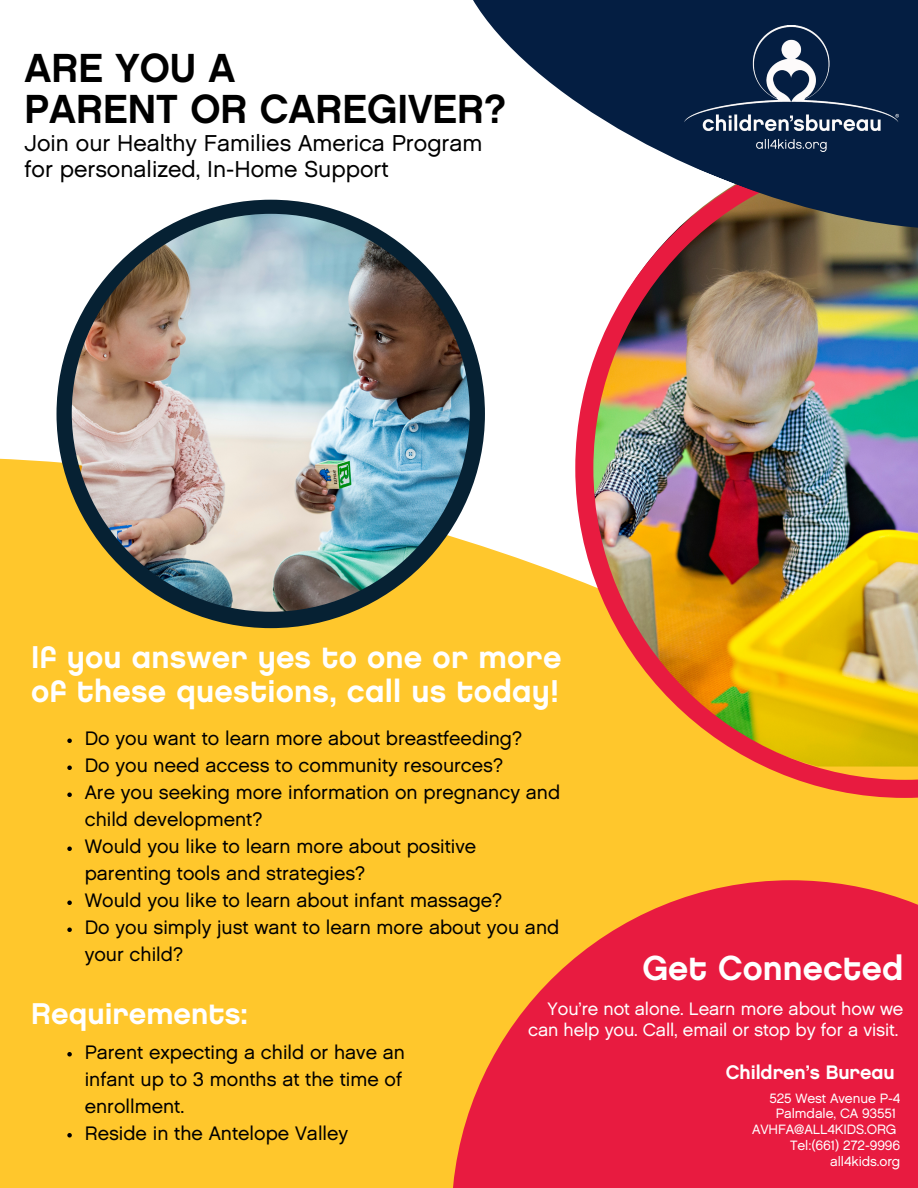
<style>
.page{position:relative;width:918px;height:1188px;background:#fff}
.page>*{position:absolute;margin:0;border:0;box-sizing:border-box;transform-origin:0 0}
.t1{font:40.5px "Chalet New York Nineteen Eighty";color:#000}
.t2{font:34.5px "Chalet New York Nineteen Eighty";letter-spacing:.005em;color:#fff}
.t3{font:31.5px/33.8px "Chalet New York Nineteen Eighty";letter-spacing:.005em;color:#fff}
.t4{font:30px "Chalet New York Nineteen Eighty";color:#fff}
.t5{font:22.95px "Chalet London Nineteen Sixty";color:#000}
.t6{font:19.5px/27px "Chalet London Nineteen Sixty";color:#000}
.t7{font:19.5px "Chalet New York Nineteen Eighty";letter-spacing:-.005em;color:#fff}
.t8{font:18px/21.3px "Chalet London Nineteen Sixty";letter-spacing:-.005em;color:#fff;text-align:right}
.t9{font:13.5px "Chalet London Nineteen Sixty";letter-spacing:-.005em;color:#fff}
</style>
<div class="page">
<div style="left:0;top:458px;width:918px;height:730px;background:#ffc72c"></div>
<img style="left:575px;top:249px;width:343px;height:549px">
<svg style="left:452px;top:880px;width:466px;height:308px;background:#ec393c"></svg>
<svg style="left:57px;top:200px;width:428px;height:428px"></svg>
<svg style="left:430px;top:0;width:488px;height:249px"></svg>
<img style="left:685px;top:26px;width:213px;height:126px">
<svg style="left:67px;top:739px;width:5px;height:4px"></svg>
<svg style="left:67px;top:766px;width:5px;height:4px"></svg>
<svg style="left:67px;top:793px;width:5px;height:4px"></svg>
<svg style="left:67px;top:847px;width:5px;height:4px"></svg>
<svg style="left:67px;top:901px;width:5px;height:4px"></svg>
<svg style="left:67px;top:928px;width:5px;height:4px"></svg>
<svg style="left:67px;top:1052px;width:5px;height:5px"></svg>
<svg style="left:67px;top:1133px;width:5px;height:5px"></svg>
<img style="left:64px;top:206px;width:413px;height:413px">
<p class="t1" style="left:25px;top:51px;width:212px">ARE YOU A</p>
<p class="t1" style="left:25px;top:93px;width:483px">PARENT OR CAREGIVER?</p>
<p class="t5" style="left:25px;top:134px;width:459px">Join our Healthy Families America Program</p>
<p class="t5" style="left:25px;top:160px;width:366px">for personalized, In-Home Support</p>
<p class="t3" style="left:31px;top:642px;width:532px">If you answer yes to one or more of these questions, call us today!</p>
<p class="t6" style="left:85px;top:726px;width:439px">Do you want to learn more about breastfeeding?</p>
<p class="t6" style="left:85px;top:753px;width:420px">Do you need access to community resources?</p>
<p class="t6" style="left:85px;top:780px;width:477px">Are you seeking more information on pregnancy and child development?</p>
<p class="t6" style="left:85px;top:834px;width:393px">Would you like to learn more about positive parenting tools and strategies?</p>
<p class="t6" style="left:85px;top:888px;width:419px">Would you like to learn about infant massage?</p>
<p class="t6" style="left:85px;top:915px;width:476px">Do you simply just want to learn more about you and your child?</p>
<p class="t2" style="left:642px;top:954px;width:263px">Get Connected</p>
<p class="t8" style="left:528px;top:999px;width:377px">You’re not alone. Learn more about how we can help you. Call, email or stop by for a visit.</p>
<p class="t7" style="left:726px;top:1064px;width:170px">Children’s Bureau</p>
<p class="t4" style="left:31px;top:1002px;width:218px">Requirements:</p>
<p class="t6" style="left:85px;top:1040px;width:322px">Parent expecting a child or have an infant up to 3 months at the time of enrollment.</p>
<p class="t6" style="left:85px;top:1121px;width:265px">Reside in the Antelope Valley</p>
<p class="t9" style="left:769px;top:1092px;width:132px">525 West Avenue P-4</p>
<p class="t9" style="left:776px;top:1108px;width:122px">Palmdale, CA 93551</p>
<p class="t9" style="left:752px;top:1124px;width:146px">AVHFA@ALL4KIDS.ORG</p>
<p class="t9" style="left:790px;top:1140px;width:112px">Tel:(661) 272-9996</p>
<p class="t9" style="left:830px;top:1155px;width:71px">all4kids.org</p>
</div>
